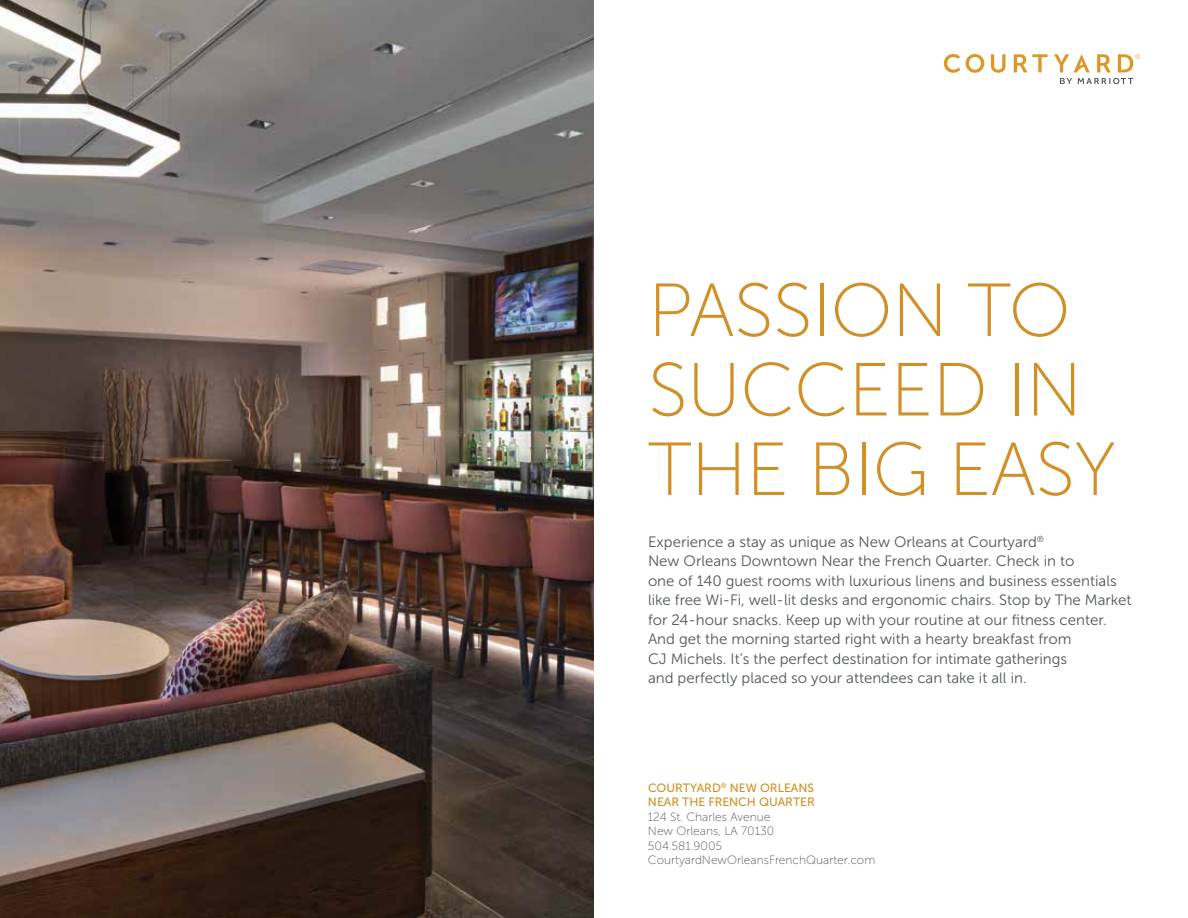
<style>
.page{position:relative;width:1188px;height:918px;background:#fff}
.page>*{position:absolute;margin:0;border:0;box-sizing:border-box;transform-origin:0 0}
.t1{font:75px/79.5px "Museo Sans 100";letter-spacing:-.01em;color:#d09026}
.t2{font:15px/19.5px "Museo Sans 300";color:#505658}
.t3{font:12px/14.4px "Museo Sans 100";color:#505658}
.t4{font:12px/14.4px "Museo Sans 500";color:#d09026}
</style>
<div class="page">
<img style="left:0;top:0;width:594px;height:918px">
<svg style="left:944px;top:54px;width:16px;height:19px"></svg>
<svg style="left:966px;top:54px;width:18px;height:19px"></svg>
<svg style="left:991px;top:54px;width:15px;height:19px"></svg>
<svg style="left:1014px;top:54px;width:34px;height:18px"></svg>
<svg style="left:1097px;top:54px;width:14px;height:18px"></svg>
<svg style="left:1054px;top:54px;width:36px;height:18px"></svg>
<svg style="left:1118px;top:54px;width:22px;height:18px"></svg>
<svg style="left:1060px;top:78px;width:12px;height:6px"></svg>
<svg style="left:1078px;top:78px;width:55px;height:6px"></svg>
<h1 class="t1" style="left:648px;top:271px;width:469px">PASSION TO<br>SUCCEED IN<br>THE BIG EASY</h1>
<p class="t2" style="left:648px;top:532px;width:485px">Experience a stay as unique as New Orleans at Courtyard<sup>®<br></sup>New Orleans Downtown Near the French Quarter. Check in to<br>one of 140 guest rooms with luxurious linens and business essentials like free Wi-Fi, well-lit desks and ergonomic chairs. Stop by The Market for 24-hour snacks. Keep up with your routine at our fitness center.<br>And get the morning started right with a hearty breakfast from<br>CJ Michels. It’s the perfect destination for intimate gatherings<br>and perfectly placed so your attendees can take it all in.</p>
<p class="t4" style="left:648px;top:781px;width:168px">COURTYARD<sup>®</sup> NEW ORLEANS<br>NEAR THE FRENCH QUARTER</p>
<p class="t3" style="left:648px;top:810px;width:229px">124 St. Charles Avenue<br>New Orleans, LA 70130<br>504.581.9005<br>CourtyardNewOrleansFrenchQuarter.com</p>
</div>
